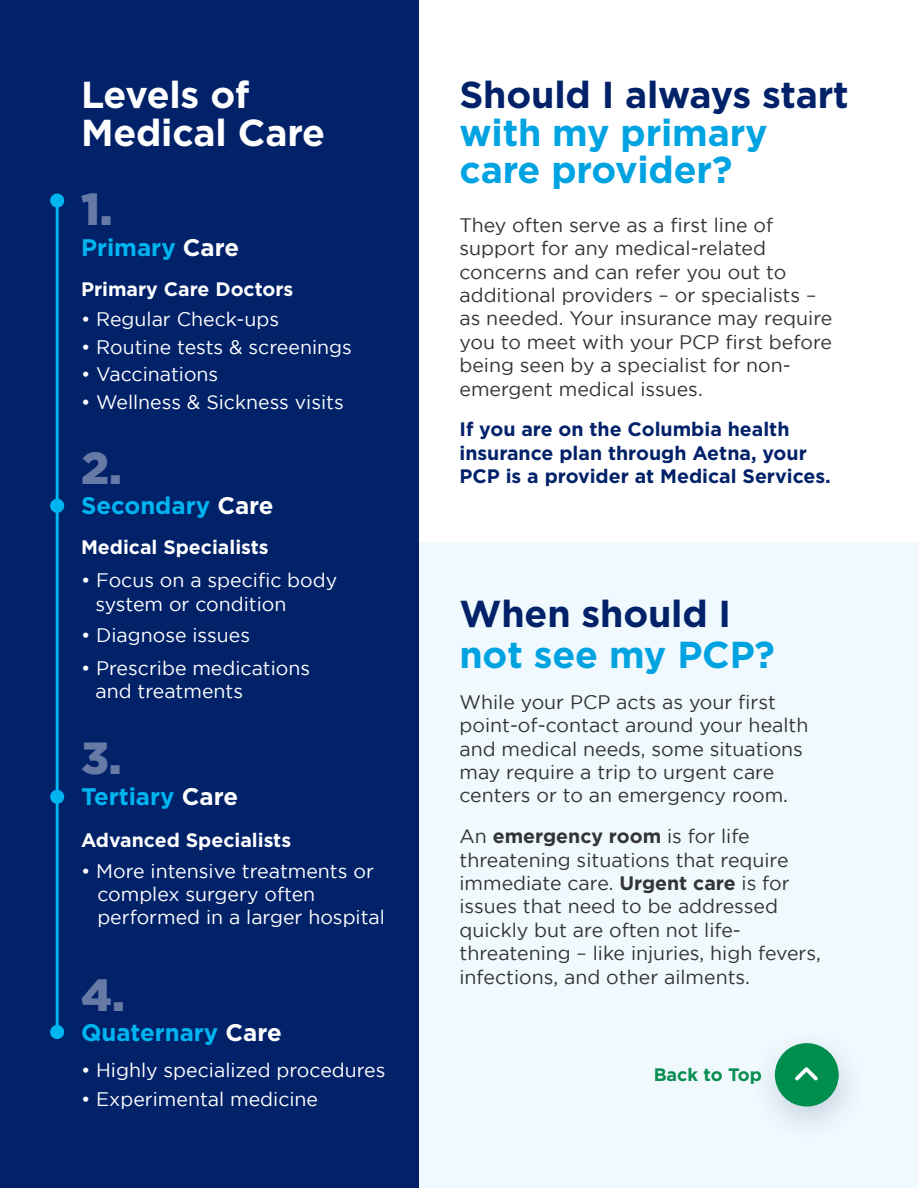
<style>
.page{position:relative;width:918px;height:1188px;background:#fff}
.page>*{position:absolute;margin:0;border:0;box-sizing:border-box;transform-origin:0 0}
.t1{font:900 45px "Gotham";color:#677aa5}
.t2{font:700 37.5px/37.5px "Gotham";letter-spacing:-.005em;color:#00a3e1}
.t3{font:700 37.5px/37.5px "Gotham";letter-spacing:-.005em;color:#fff}
.t4{font:700 24px "Gotham";color:#00b4f0}
.t5{font:19.5px/23.4px "Gotham";color:#333436}
.t6{font:19.5px/23.4px "Gotham";color:#fff}
.t7{font:700 19.5px/23.4px "Gotham";color:#012169}
.t8{font:700 19.5px "Gotham";color:#fff}
.t9{font:700 18px "Gotham";color:#088e50}
.s1{color:#fff}
.s2{color:#012169}
.s3{font-weight:700}
</style>
<div class="page">
<div style="left:0;top:542px;width:918px;height:646px;background:#f0f9fd"></div>
<div style="left:0;top:0;width:418px;height:1188px;background:#012169"></div>
<div style="left:749px;top:1026px;width:119px;height:118px;background:#234079;opacity:.22"></div>
<div style="left:775px;top:1043px;width:64px;height:63px;background:#008e4f;border-radius:32px"></div>
<hr style="left:56px;top:202px;width:3px;height:824px;background:#00b4f0">
<div style="left:51px;top:194px;width:12px;height:13px;background:#00b4f0;border-radius:50%"></div>
<div style="left:50px;top:194px;width:14px;height:14px;border:2px solid #00b4f0;border-radius:50%"></div>
<div style="left:51px;top:499px;width:12px;height:13px;background:#00b4f0;border-radius:50%"></div>
<div style="left:50px;top:499px;width:14px;height:14px;border:2px solid #00b4f0;border-radius:50%"></div>
<div style="left:51px;top:790px;width:12px;height:13px;background:#00b4f0;border-radius:50%"></div>
<div style="left:50px;top:790px;width:14px;height:14px;border:2px solid #00b4f0;border-radius:50%"></div>
<div style="left:51px;top:1026px;width:12px;height:12px;background:#00b4f0;border-radius:50%"></div>
<div style="left:50px;top:1025px;width:14px;height:14px;border:2px solid #00b4f0;border-radius:50%"></div>
<p class="t3" style="left:81px;top:75px;width:246px">Levels of<br>Medical Care</p>
<p class="t1" style="left:81px;top:183px;width:33px">1.</p>
<p class="t4" style="left:81px;top:234px;width:160px">Primary <span class="s1">Care</span></p>
<p class="t8" style="left:81px;top:277px;width:214px">Primary Care Doctors</p>
<p class="t6" style="left:81px;top:307px;width:200px">• Regular Check-ups</p>
<p class="t6" style="left:81px;top:335px;width:272px">• Routine tests &amp; screenings</p>
<p class="t6" style="left:81px;top:363px;width:139px">• Vaccinations</p>
<p class="t6" style="left:81px;top:390px;width:264px">• Wellness &amp; Sickness visits</p>
<p class="t1" style="left:81px;top:442px;width:42px">2.</p>
<p class="t4" style="left:81px;top:492px;width:194px">Secondary <span class="s1">Care</span></p>
<p class="t8" style="left:81px;top:535px;width:189px">Medical Specialists</p>
<p class="t6" style="left:81px;top:568px;width:258px">• Focus on a specific body</p>
<p class="t6" style="left:95px;top:592px;width:193px">system or condition</p>
<p class="t6" style="left:81px;top:623px;width:171px">• Diagnose issues</p>
<p class="t6" style="left:95px;top:656px;width:216px;text-indent:-14px">• Prescribe medications and treatments</p>
<p class="t1" style="left:81px;top:732px;width:42px">3.</p>
<p class="t4" style="left:81px;top:783px;width:159px">Tertiary <span class="s1">Care</span></p>
<p class="t8" style="left:81px;top:829px;width:212px">Advanced Specialists</p>
<p class="t6" style="left:81px;top:859px;width:294px">• More intensive treatments or</p>
<p class="t6" style="left:97px;top:882px;width:289px">complex surgery often performed in a larger hospital</p>
<p class="t1" style="left:81px;top:969px;width:45px">4.</p>
<p class="t4" style="left:81px;top:1018px;width:202px">Quaternary <span class="s1">Care</span></p>
<p class="t6" style="left:81px;top:1058px;width:306px">• Highly specialized procedures</p>
<p class="t6" style="left:81px;top:1087px;width:239px">• Experimental medicine</p>
<p class="t2" style="left:459px;top:75px;width:391px"><span class="s2">Should I always start </span>with my primary care provider?</p>
<p class="t5" style="left:459px;top:213px;width:374px">They often serve as a first line of support for any medical-related concerns and can refer you out to additional providers – or specialists – as needed. Your insurance may require you to meet with your PCP first before being seen by a specialist for non&shy;emergent medical issues.</p>
<p class="t7" style="left:459px;top:417px;width:373px">If you are on the Columbia health insurance plan through Aetna, your<br>PCP is a provider at Medical Services.</p>
<p class="t2" style="left:459px;top:593px;width:317px;line-height:40.5px"><span class="s2">When should I </span>not see my PCP?</p>
<p class="t5" style="left:459px;top:690px;width:351px">While your PCP acts as your first point-of-contact around your health and medical needs, some situations may require a trip to urgent care centers or to an emergency room.</p>
<p class="t5" style="left:459px;top:824px;width:363px">An <span class="s3">emergency room</span> is for life threatening situations that require immediate care. <span class="s3">Urgent care</span> is for issues that need to be addressed quickly but are often not life&shy;threatening – like injuries, high fevers, infections, and other ailments.</p>
<p class="t9" style="left:654px;top:1065px;width:110px">Back to Top</p>
</div>
